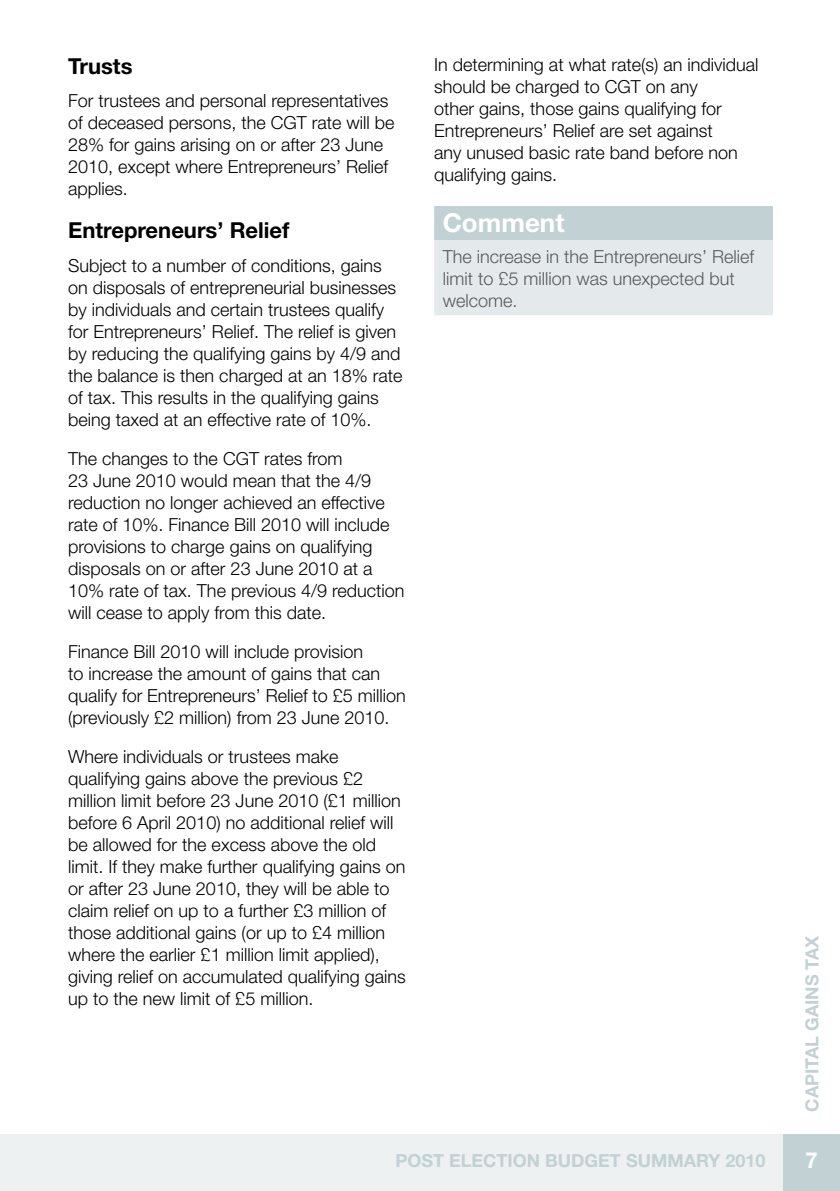
<style>
.page{position:relative;width:840px;height:1191px;background:#fff}
.page>*{position:absolute;margin:0;border:0;box-sizing:border-box;transform-origin:0 0}
.t1{font:700 26px "Helvetica Neue";color:#fff}
.t2{font:700 22px "Helvetica Neue";color:#000}
.t3{font:700 22px "Helvetica Neue";color:#fff}
.t4{font:300 18px/22px "Helvetica Neue";color:#000}
.t5{font:300 18px/22px "Helvetica Neue";color:#58595b}
.t6{font:700 18px "Helvetica Neue";color:#c2d1d3}
</style>
<div class="page">
<div style="left:0;top:1134px;width:839px;height:57px;background:#edf1f2"></div>
<div style="left:782px;top:1134px;width:57px;height:57px;background:#c2d1d3"></div>
<div style="left:434px;top:206px;width:338px;height:34px;background:#c2d1d3"></div>
<div style="left:434px;top:240px;width:338px;height:75px;background:#e4eaeb"></div>
<p class="t2" style="left:68px;top:52px;width:66px">Trusts</p>
<p class="t4" style="left:68px;top:89px;width:328px">For trustees and personal representatives of deceased persons, the CGT rate will be 28% for gains arising on or after 23 June 2010, except where Entrepreneurs’ Relief applies.</p>
<p class="t2" style="left:68px;top:217px;width:223px">Entrepreneurs’ Relief</p>
<p class="t4" style="left:68px;top:254px;width:336px">Subject to a number of conditions, gains on disposals of entrepreneurial businesses by individuals and certain trustees qualify for Entrepreneurs’ Relief. The relief is given by reducing the qualifying gains by 4/9 and the balance is then charged at an 18% rate of tax. This results in the qualifying gains being taxed at an effective rate of 10%.</p>
<p class="t4" style="left:68px;top:447px;width:338px">The changes to the CGT rates from<br>23 June 2010 would mean that the 4/9 reduction no longer achieved an effective rate of 10%. Finance Bill 2010 will include provisions to charge gains on qualifying disposals on or after 23 June 2010 at a 10% rate of tax. The previous 4/9 reduction will cease to apply from this date.</p>
<p class="t4" style="left:68px;top:640px;width:339px">Finance Bill 2010 will include provision<br>to increase the amount of gains that can qualify for Entrepreneurs’ Relief to £5 million (previously £2 million) from 23 June 2010.</p>
<p class="t4" style="left:68px;top:745px;width:339px">Where individuals or trustees make qualifying gains above the previous £2 million limit before 23 June 2010 (£1 million before 6 April 2010) no additional relief will be allowed for the excess above the old limit. If they make further qualifying gains on or after 23 June 2010, they will be able to claim relief on up to a further £3 million of those additional gains (or up to £4 million where the earlier £1 million limit applied), giving relief on accumulated qualifying gains up to the new limit of £5 million.</p>
<p class="t4" style="left:434px;top:53px;width:326px">In determining at what rate(s) an individual should be charged to CGT on any<br>other gains, those gains qualifying for Entrepreneurs’ Relief are set against<br>any unused basic rate band before non qualifying gains.</p>
<h1 class="t1" style="left:442px;top:207px;width:123px">Comment</h1>
<p class="t5" style="left:442px;top:245px;width:313px">The increase in the Entrepreneurs’ Relief limit to £5 million was unexpected but welcome.</p>
<p class="t6" style="left:800px;top:1111px;width:178px;rotate:-90deg">CAPITAL GAINS TAX</p>
<p class="t6" style="left:395px;top:1149px;width:371px">POST ELECTION BUDGET SUMMARY 2010</p>
<p class="t3" style="left:805px;top:1146px;width:14px">7</p>
</div>
